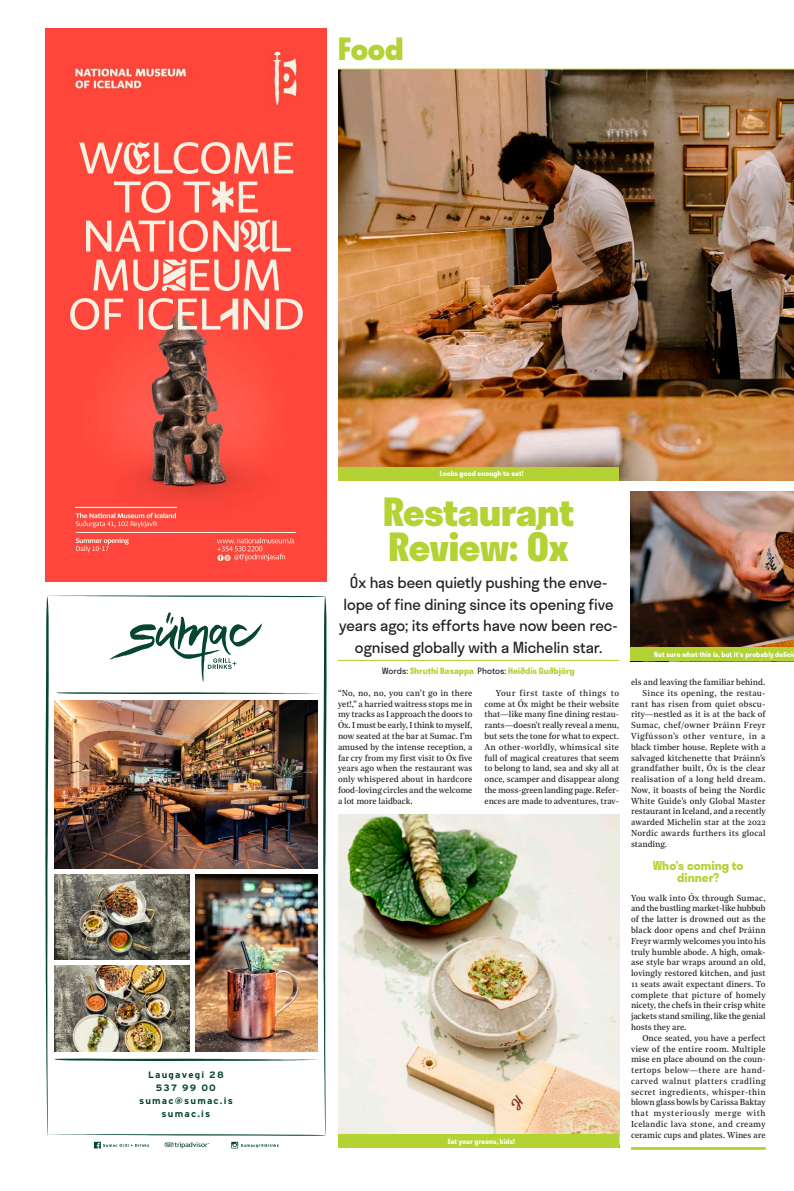
<style>
.page{position:relative;width:794px;height:1191px;background:#fff}
.page>*{position:absolute;margin:0;border:0;box-sizing:border-box;transform-origin:0 0}
.t1{font:800 38px/35px "Stratos";letter-spacing:-.005em;color:#b3d234}
.t2{font:800 30px "Stratos";color:#b3d234}
.t3{font:15px/21.5px "Stratos";letter-spacing:-.01em;color:#231f20;text-align:center}
.t4{font:700 12px/12px "Stratos";color:#b3d234;text-align:center}
.t5{font:700 9.3px/13.2px "Interstate";letter-spacing:.12em;color:#06462e;text-align:center;scale:1.05 1}
.t6{font:8.6px/10.8px "Noe Text";letter-spacing:.005em;color:#231f20;text-align:justify}
.t7{font:8.6px "Noe Text";letter-spacing:.025em;color:#231f20}
.t8{font:8.6px "Noe Text";letter-spacing:.03em;color:#231f20}
.t9{font:8.6px "Noe Text";letter-spacing:.05em;color:#231f20}
.t10{font:700 8.5px "Stratos";letter-spacing:.005em;color:#b3d234}
.t11{font:700 7px "Stratos";letter-spacing:.01em;color:#fff;scale:.96 1}
.s1{font-weight:400;color:#231f20}
</style>
<div class="page">
<hr style="left:338px;top:660px;width:281px;height:1px;background:#b3d234">
<img style="left:338px;top:70px;width:456px;height:410px">
<img style="left:338px;top:814px;width:281px;height:320px">
<img style="left:630px;top:491px;width:164px;height:156px">
<hr style="left:631px;top:1147px;width:134px;height:2px;background:#b3d234">
<hr style="left:338px;top:69px;width:456px;height:1px;background:#b3d234">
<svg style="left:94px;top:1141px;width:55px;height:7px"></svg>
<svg style="left:231px;top:1141px;width:48px;height:7px"></svg>
<svg style="left:165px;top:1142px;width:44px;height:6px"></svg>
<svg style="left:45px;top:595px;width:282px;height:540px"></svg>
<img style="left:54px;top:965px;width:135px;height:86px">
<img style="left:195px;top:874px;width:122px;height:177px">
<img style="left:54px;top:874px;width:135px;height:85px">
<img style="left:54px;top:700px;width:263px;height:168px">
<img style="left:45px;top:29px;width:281px;height:552px">
<img style="left:75px;top:507px;width:102px;height:1px">
<img style="left:76px;top:532px;width:219px;height:1px">
<div style="left:338px;top:1134px;width:281px;height:13px;background:#b3d234"></div>
<div style="left:630px;top:647px;width:164px;height:14px;background:#b3d234"></div>
<div style="left:338px;top:467px;width:281px;height:13px;background:#b3d234"></div>
<h2 class="t2" style="left:338px;top:25px;width:67px">Food</h2>
<p class="t5" style="left:139px;top:1067px;width:91px">Laugavegi 28<br>537 99 00 sumac@sumac.is sumac.is</p>
<p class="t11" style="left:440px;top:468px;width:89px">Looks good enough to eat!</p>
<h1 class="t1" style="left:383px;top:494px;width:192px">Restaurant<br>Review: Óx</h1>
<h3 class="t3" style="left:339px;top:571px;width:280px">Óx has been quietly pushing the enve&shy;lope of fine dining since its opening five years ago; its efforts have now been rec&shy;ognised globally with a Michelin star.</h3>
<p class="t10" style="left:382px;top:664px;width:194px"><span class="s1">Words:</span> Shruthi Basappa <span class="s1">Photos:</span> Heiðdís Guðbjörg</p>
<p class="t6" style="left:338px;top:687px;width:136px">“No, no, no, you can’t go in there yet!,” a harried waitress stops me in my tracks as I approach the doors to Óx. I must be early, I think to myself, now seated at the bar at Sumac. I’m amused by the intense reception, a far cry from my first visit to Óx five years ago when the restaurant was only whispered about in hardcore food-loving circles and the welcome a lot more laidback.</p>
<p class="t6" style="left:484px;top:687px;width:136px;text-indent:11px">Your first taste of things to come at Óx might be their website that—like many fine dining restau&shy;rants—doesn't really reveal a menu, but sets the tone for what to expect.<br>An other-worldly, whimsical site full of magical creatures that seem to belong to land, sea and sky all at once, scamper and disappear along the moss-green landing page. Refer&shy;ences are made to adventures, trav-</p>
<p class="t11" style="left:448px;top:1135px;width:72px">Eat your greens, kids!</p>
<p class="t11" style="left:654px;top:648px;width:146px">Not sure what this is, but it's probably delici</p>
<p class="t6" style="left:631px;top:676px;width:136px">els and leaving the familiar behind.</p>
<p class="t8" style="left:642px;top:686px;width:125px">Since its opening, the restau-</p>
<p class="t7" style="left:631px;top:697px;width:136px">rant has risen from quiet obscu-</p>
<p class="t6" style="left:631px;top:708px;width:136px">rity—nestled as it is at the back of</p>
<p class="t8" style="left:631px;top:719px;width:136px">Sumac, chef/owner Þráinn Freyr</p>
<p class="t9" style="left:631px;top:729px;width:136px">Vigfússon’s other venture, in a</p>
<p class="t6" style="left:631px;top:741px;width:136px">black timber house. Replete with a</p>
<p class="t6" style="left:631px;top:751px;width:136px">salvaged kitchenette that Þráinn’s</p>
<p class="t6" style="left:631px;top:762px;width:136px">grandfather built, Óx is the clear</p>
<p class="t7" style="left:631px;top:772px;width:136px">realisation of a long held dream.</p>
<p class="t6" style="left:631px;top:784px;width:136px">Now, it boasts of being the Nordic</p>
<p class="t6" style="left:631px;top:794px;width:136px">White Guide’s only Global Master</p>
<p class="t6" style="left:631px;top:805px;width:136px">restaurant in Iceland, and a recently</p>
<p class="t6" style="left:631px;top:816px;width:136px">awarded Michelin star at the 2022</p>
<p class="t6" style="left:631px;top:827px;width:136px">Nordic awards furthers its glocal</p>
<p class="t6" style="left:631px;top:838px;width:38px">standing.</p>
<h3 class="t4" style="left:653px;top:859px;width:92px">Who’s coming to dinner?</h3>
<p class="t6" style="left:631px;top:891px;width:136px">You walk into Óx through Sumac, and the bustling market-like hubbub of the latter is drowned out as the black door opens and chef Þráinn Freyr warmly welcomes you into his truly humble abode. A high, omak&shy;ase style bar wraps around an old, lovingly restored kitchen, and just 11 seats await expectant diners. To complete that picture of homely nicety, the chefs in their crisp white jackets stand smiling, like the genial hosts they are.</p>
<p class="t6" style="left:631px;top:1031px;width:136px;text-indent:11px">Once seated, you have a perfect view of the entire room. Multiple mise en place abound on the coun&shy;tertops below—there are hand&shy;carved walnut platters cradling secret ingredients, whisper-thin blown glass bowls by Carissa Baktay that mysteriously merge with Icelandic lava stone, and creamy ceramic cups and plates. Wines are</p>
</div>
